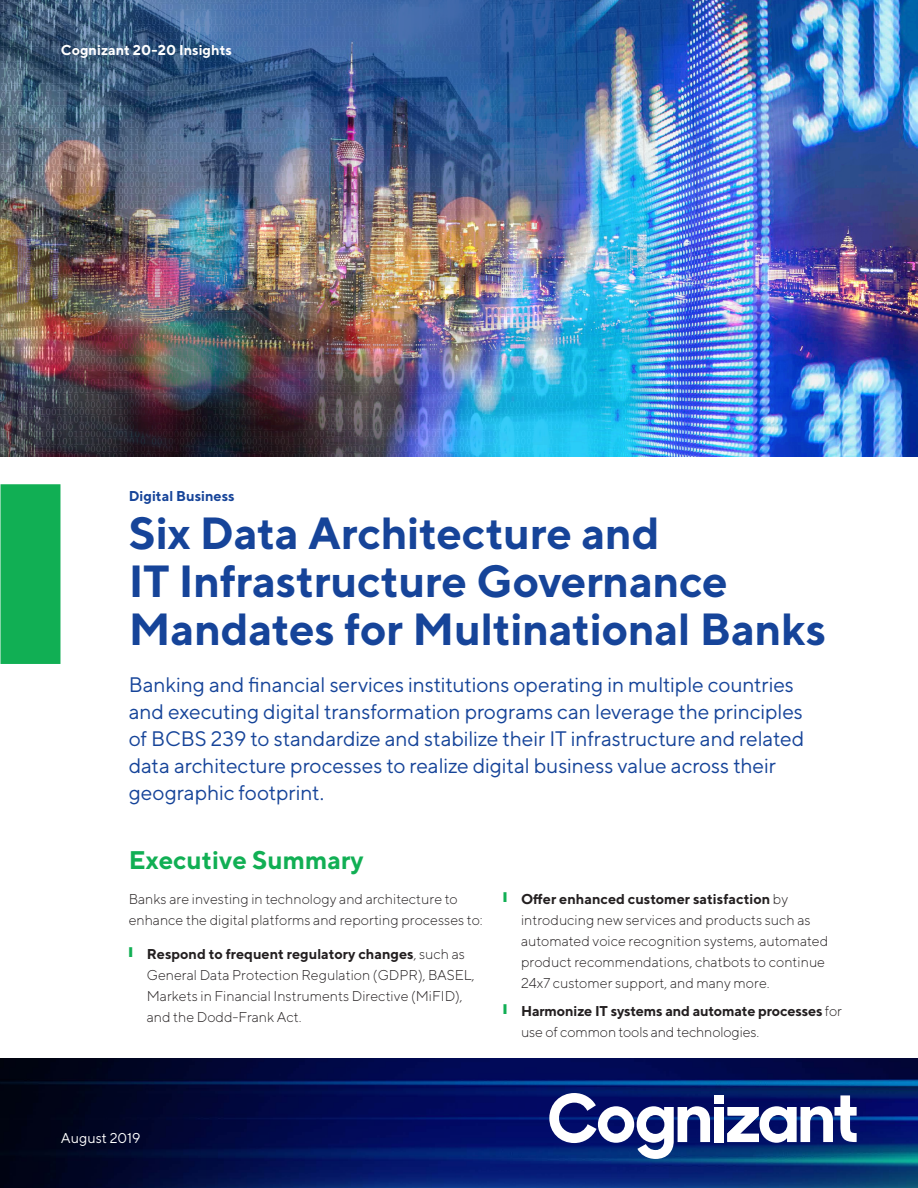
<style>
.page{position:relative;width:918px;height:1188px;background:#fff}
.page>*{position:absolute;margin:0;border:0;box-sizing:border-box;transform-origin:0 0}
.t1{font:700 45px/48px "TT Norms";letter-spacing:-.01em;color:#164499}
.t2{font:700 25.5px "TT Norms";color:#11af54}
.t3{font:21px/27px "TT Norms";letter-spacing:-.01em;color:#164499}
.t4{font:300 14.25px/21px "TT Norms";color:#231f20}
.t5{font:700 14.25px/21px "TT Norms";letter-spacing:-.01em;color:#231f20}
.t6{font:700 14.25px "TT Norms";color:#fff}
.t7{font:700 14.25px "TT Norms";color:#164499}
.t8{font:14.25px "TT Norms";color:#fff}
.s1{color:#11af54}
.s2{font-weight:700}
.s3{font-weight:300}
</style>
<div class="page">
<img style="left:0;top:1058px;width:918px;height:130px">
<img style="left:0;top:0;width:918px;height:457px">
<div style="left:0;top:484px;width:60px;height:180px;background:#11af54"></div>
<div style="left:714px;top:1095px;width:10px;height:9px;background:#fff"></div>
<div style="left:714px;top:1107px;width:10px;height:35px;background:#fff"></div>
<svg style="left:549px;top:1093px;width:161px;height:66px"></svg>
<svg style="left:727px;top:1095px;width:130px;height:48px"></svg>
<p class="t6" style="left:61px;top:41px;width:173px">Cognizant 20-20 Insights</p>
<p class="t7" style="left:129px;top:487px;width:107px">Digital Business</p>
<p class="t1" style="left:129px;top:508px;width:699px">Six Data Architecture and<br>IT Infrastructure Governance<br>Mandates for Multinational Banks</p>
<p class="t3" style="left:129px;top:671px;width:677px">Banking and financial services institutions operating in multiple countries and executing digital transformation programs can leverage the principles of BCBS 239 to standardize and stabilize their IT infrastructure and related data architecture processes to realize digital business value across their geographic footprint.</p>
<p class="t2" style="left:129px;top:844px;width:237px">Executive Summary</p>
<p class="t4" style="left:129px;top:888px;width:356px">Banks are investing in technology and architecture to enhance the digital platforms and reporting processes to:</p>
<p class="t4" style="left:147px;top:944px;width:329px;text-indent:-18px"><span class="s1">❙</span> <span class="s2">Respond to frequent regulatory changes</span>, such as General Data Protection Regulation (GDPR), BASEL, Markets in Financial Instruments Directive (MiFID), and the Dodd-Frank Act.</p>
<p class="t4" style="left:521px;top:888px;width:309px;text-indent:-18px"><span class="s1">❙</span> <span class="s2">Offer enhanced customer satisfaction</span> by introducing new services and products such as automated voice recognition systems, automated product recommendations, chatbots to continue 24x7 customer support, and many more.</p>
<p class="t5" style="left:521px;top:1000px;width:323px">Harmonize IT systems and automate processes <span class="s3">for use of common tools and technologies.</span></p>
<p class="t8" style="left:61px;top:1129px;width:81px">August 2019</p>
</div>
